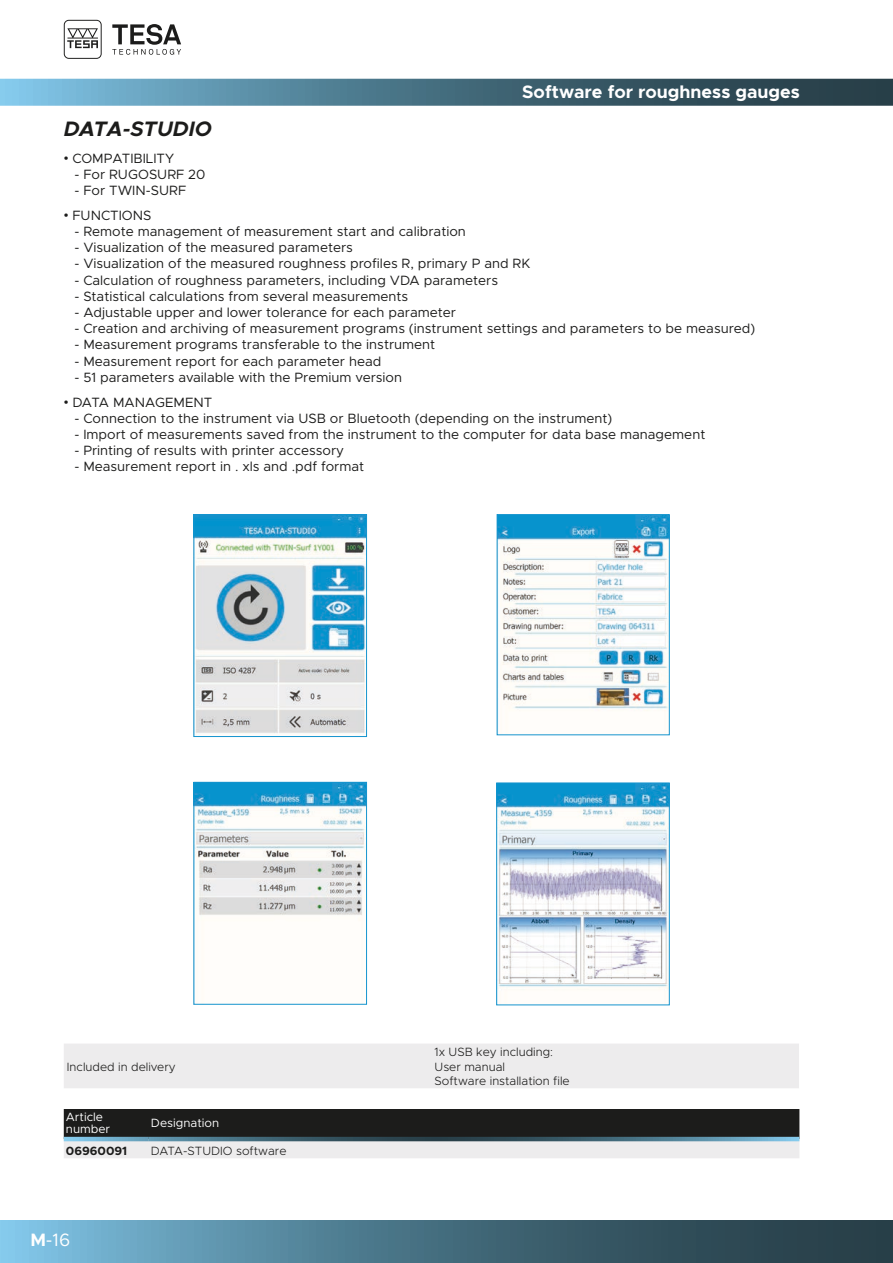
<style>
.page{position:relative;width:893px;height:1263px;background:#fff}
.page>*{position:absolute;margin:0;border:0;box-sizing:border-box;transform-origin:0 0}
.t1{font:italic 700 21px "Metropolis";color:#1c1c1b}
.t2{font:700 18px "Metropolis";color:#fff}
.t3{font:18px "Metropolis";color:#fff}
.t4{font:13.5px "Metropolis";color:#1c1c1b}
.t5{font:300 12px/14.4px "Metropolis";color:#1c1c1b}
.t6{font:12px/12px "Metropolis";color:#fff}
.t7{font:700 12px "Metropolis";color:#1c1c1b}
.s1{font-family:"Arial"}
.s2{font-weight:700}
</style>
<div class="page">
<svg style="left:64px;top:20px;width:38px;height:39px"></svg>
<svg style="left:112px;top:24px;width:69px;height:31px"></svg>
<svg style="left:0;top:1220px;width:893px;height:43px;background:#497486"></svg>
<svg style="left:0;top:79px;width:893px;height:27px;background:#4b7588"></svg>
<img style="left:196px;top:516px;width:169px;height:219px">
<div style="left:194px;top:514px;width:173px;height:223px;border:1px solid #1594ce"></div>
<img style="left:499px;top:516px;width:169px;height:195px">
<div style="left:497px;top:514px;width:173px;height:221px;border:1px solid #1594ce"></div>
<img style="left:196px;top:784px;width:169px;height:137px">
<div style="left:194px;top:782px;width:173px;height:223px;border:1px solid #1594ce"></div>
<img style="left:498px;top:784px;width:170px;height:206px">
<div style="left:496px;top:782px;width:174px;height:223px;border:1px solid #1594ce"></div>
<div style="left:64px;top:1044px;width:735px;height:44px;background:#edeced"></div>
<svg style="left:64px;top:1109px;width:735px;height:49px;background:#6a6a6a"></svg>
<svg style="left:64px;top:1137px;width:85px;height:4px"></svg>
<svg style="left:149px;top:1137px;width:650px;height:4px;background:#446c7d"></svg>
<h1 class="t1" style="left:64px;top:115px;width:150px">DATA-STUDIO</h1>
<h2 class="t2" style="left:522px;top:80px;width:279px">Software for roughness gauges</h2>
<p class="t4" style="left:64px;top:150px;width:112px"><span class="s1">•</span> COMPATIBILITY</p>
<p class="t4" style="left:74px;top:166px;width:133px">- For RUGOSURF 20</p>
<p class="t4" style="left:74px;top:182px;width:113px">- For TWIN-SURF</p>
<p class="t4" style="left:64px;top:207px;width:89px"><span class="s1">•</span> FUNCTIONS</p>
<p class="t4" style="left:74px;top:223px;width:393px">- Remote management of measurement start and calibration</p>
<p class="t4" style="left:74px;top:239px;width:280px">- Visualization of the measured parameters</p>
<p class="t4" style="left:74px;top:255px;width:457px">- Visualization of the measured roughness profiles R, primary P and RK</p>
<p class="t4" style="left:74px;top:272px;width:425px">- Calculation of roughness parameters, including VDA parameters</p>
<p class="t4" style="left:74px;top:288px;width:335px">- Statistical calculations from several measurements</p>
<p class="t4" style="left:74px;top:304px;width:383px">- Adjustable upper and lower tolerance for each parameter</p>
<p class="t4" style="left:74px;top:320px;width:682px">- Creation and archiving of measurement programs (instrument settings and parameters to be measured)</p>
<p class="t4" style="left:74px;top:336px;width:362px">- Measurement programs transferable to the instrument</p>
<p class="t4" style="left:74px;top:353px;width:308px">- Measurement report for each parameter head</p>
<p class="t4" style="left:74px;top:369px;width:329px">- 51 parameters available with the Premium version</p>
<p class="t4" style="left:64px;top:394px;width:150px"><span class="s1">•</span> DATA MANAGEMENT</p>
<p class="t4" style="left:74px;top:410px;width:539px">- Connection to the instrument via USB or Bluetooth (depending on the instrument)</p>
<p class="t4" style="left:74px;top:426px;width:632px">- Import of measurements saved from the instrument to the computer for data base management</p>
<p class="t4" style="left:74px;top:442px;width:271px">- Printing of results with printer accessory</p>
<p class="t4" style="left:74px;top:458px;width:291px">- Measurement report in . xls and .pdf format</p>
<p class="t5" style="left:67px;top:1059px;width:110px">Included in delivery</p>
<p class="t6" style="left:66px;top:1110px;width:46px">Article number</p>
<p class="t6" style="left:151px;top:1116px;width:70px">Designation</p>
<p class="t7" style="left:66px;top:1143px;width:63px">06960091</p>
<p class="t5" style="left:151px;top:1143px;width:137px">DATA-STUDIO software</p>
<h2 class="t3" style="left:30px;top:1229px;width:41px"><span class="s2">M</span>-16</h2>
<p class="t5" style="left:435px;top:1045px;width:137px">1x USB key including:<br>User manual<br>Software installation file</p>
</div>
